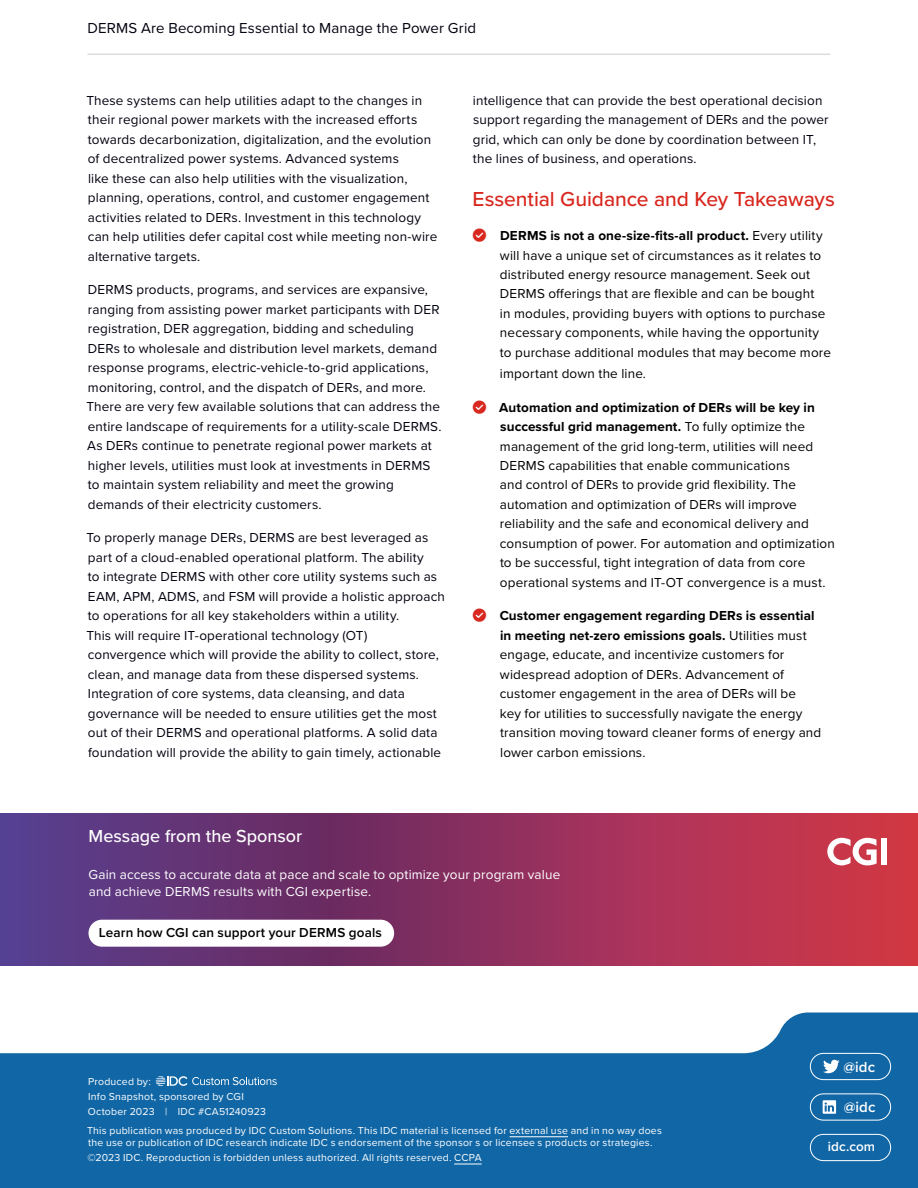
<style>
.page{position:relative;width:918px;height:1188px;background:#fff}
.page>*{position:absolute;margin:0;border:0;box-sizing:border-box;transform-origin:0 0}
.t1{font:500 21px "Proxima Nova";letter-spacing:-.005em;color:#d8271e}
.t2{font:500 18px "Proxima Nova";color:#fff}
.t3{font:15px "Proxima Nova";letter-spacing:.01em;color:#01010f}
.t4{font:600 15px "Proxima Nova";letter-spacing:.005em;color:#fff}
.t5{font:13.5px/19.5px "Proxima Nova";letter-spacing:.01em;color:#01010f}
.t6{font:13.5px/19.5px "Proxima Nova";letter-spacing:.01em;color:#000}
.t7{font:13.5px/16.5px "Proxima Nova";letter-spacing:.01em;color:#fff}
.t8{font:600 13.5px "Proxima Nova";letter-spacing:.01em;color:#000}
.t9{font:600 13.5px "Proxima Nova";letter-spacing:.01em;color:#fff}
.t10{font:10.5px/15px "Proxima Nova";letter-spacing:.02em;color:#fff}
.s1{color:#d8271e}
.s2{font-weight:700}
</style>
<div class="page">
<hr style="left:87px;top:54px;width:743px;height:1px;background:#ccc">
<svg style="left:0;top:1012px;width:918px;height:176px;fill:#1167a6"></svg>
<svg style="left:0;top:813px;width:918px;height:153px;background:#8d3363"></svg>
<svg style="left:454px;top:1164px;width:28px;height:1px"></svg>
<hr style="left:510px;top:1137px;width:58px;height:1px;background:#fff">
<svg style="left:823px;top:1060px;width:17px;height:13px"></svg>
<svg style="left:823px;top:1100px;width:13px;height:14px"></svg>
<svg style="left:827px;top:838px;width:50px;height:27px"></svg>
<div style="left:881px;top:838px;width:6px;height:27px;background:#fff"></div>
<div style="left:88px;top:920px;width:306px;height:27px;background:#fff;border-radius:14px"></div>
<svg style="left:156px;top:1076px;width:121px;height:10px"></svg>
<div style="left:810px;top:1053px;width:81px;height:27px;border:1px solid #fff;border-radius:13px"></div>
<div style="left:810px;top:1134px;width:81px;height:27px;border:1px solid #fff;border-radius:13px"></div>
<div style="left:810px;top:1094px;width:81px;height:26px;border:1px solid #fff;border-radius:13px"></div>
<p class="t3" style="left:87px;top:17px;width:390px">DERMS Are Becoming Essential to Manage the Power Grid</p>
<p class="t5" style="left:86px;top:90px;width:353px">These systems can help utilities adapt to the changes in their regional power markets with the increased eforts towards decarbonization, digitalization, and the evolution of decentralized power systems. Advanced systems<br>like these can also help utilities with the visualization, planning, operations, control, and customer engagement activities related to DERs. Investment in this technology can help utilities defer capital cost while meeting non-wire alternative targets.</p>
<p class="t5" style="left:86px;top:280px;width:357px">DERMS products, programs, and services are expansive, ranging from assisting power market participants with DER registration, DER aggregation, bidding and scheduling DERs to wholesale and distribution level markets, demand response programs, electric-vehicle-to-grid applications, monitoring, control, and the dispatch of DERs, and more.<br>There are very few available solutions that can address the entire landscape of requirements for a utility-scale DERMS.<br>As DERs continue to penetrate regional power markets at higher levels, utilities must look at investments in DERMS to maintain system reliability and meet the growing demands of their electricity customers.</p>
<p class="t5" style="left:86px;top:528px;width:360px">To properly manage DERs, DERMS are best leveraged as part of a cloud-enabled operational platform. The ability<br>to integrate DERMS with other core utility systems such as EAM, APM, ADMS, and FSM will provide a holistic approach to operations for all key stakeholders within a utility.<br>This will require IT-operational technology (OT) convergence which will provide the ability to collect, store, clean, and manage data from these dispersed systems.<br>Integration of core systems, data cleansing, and data governance will be needed to ensure utilities get the most out of their DERMS and operational platforms. A solid data foundation will provide the ability to gain timely, actionable</p>
<p class="t5" style="left:473px;top:90px;width:357px">intelligence that can provide the best operational decision support regarding the management of DERs and the power grid, which can only be done by coordination between IT, the lines of business, and operations.</p>
<h3 class="t1" style="left:473px;top:184px;width:364px">Essential Guidance and Key Takeaways</h3>
<p class="t6" style="left:500px;top:225px;width:333px;text-indent:-27px"><span class="s1">•</span> <span class="s2">DERMS is not a one-size-fts-all product.</span> Every utility will have a unique set of circumstances as it relates to distributed energy resource management. Seek out DERMS oferings that are fexible and can be bought<br>in modules, providing buyers with options to purchase necessary components, while having the opportunity to purchase additional modules that may become more</p>
<p class="t6" style="left:500px;top:363px;width:148px">important down the line.</p>
<p class="t6" style="left:500px;top:397px;width:337px;text-indent:-27px"><span class="s1">•</span> <span class="s2">Automation and optimization of DERs will be key in successful grid management.</span> To fully optimize the management of the grid long-term, utilities will need DERMS capabilities that enable communications<br>and control of DERs to provide grid fexibility. The automation and optimization of DERs will improve reliability and the safe and economical delivery and consumption of power. For automation and optimization to be successful, tight integration of data from core operational systems and IT-OT convergence is a must.</p>
<p class="t6" style="left:500px;top:606px;width:323px;text-indent:-27px"><span class="s1">•</span> <span class="s2">Customer engagement regarding DERs is essential in meeting net-zero emissions goals.</span> Utilities must engage, educate, and incentivize customers for widespread adoption of DERs. Advancement of customer engagement in the area of DERs will be<br>key for utilities to successfully navigate the energy transition moving toward cleaner forms of energy and lower carbon emissions.</p>
<h4 class="t2" style="left:89px;top:822px;width:215px">Message from the Sponsor</h4>
<p class="t7" style="left:89px;top:866px;width:473px">Gain access to accurate data at pace and scale to optimize your program value and achieve DERMS results with CGI expertise.</p>
<p class="t8" style="left:99px;top:922px;width:284px">Learn how CGI can support your DERMS goals</p>
<p class="t10" style="left:88px;top:1074px;width:64px">Produced by:</p>
<p class="t10" style="left:88px;top:1089px;width:180px">Info Snapshot, sponsored by CGI<br>October 2023 | IDC #CA51240923</p>
<p class="t10" style="left:87px;top:1124px;width:576px;line-height:12px">This publication was produced by IDC Custom Solutions. This IDC material is licensed for external use and in no way does the use or publication of IDC research indicate IDC s endorsement of the sponsor s or licensee s products or strategies.</p>
<p class="t10" style="left:87px;top:1150px;width:396px">©2023 IDC. Reproduction is forbidden unless authorized. All rights reserved. CCPA</p>
<p class="t4" style="left:843px;top:1056px;width:33px">@idc</p>
<p class="t4" style="left:844px;top:1096px;width:33px">@idc</p>
<p class="t9" style="left:828px;top:1137px;width:49px">idc.com</p>
</div>
